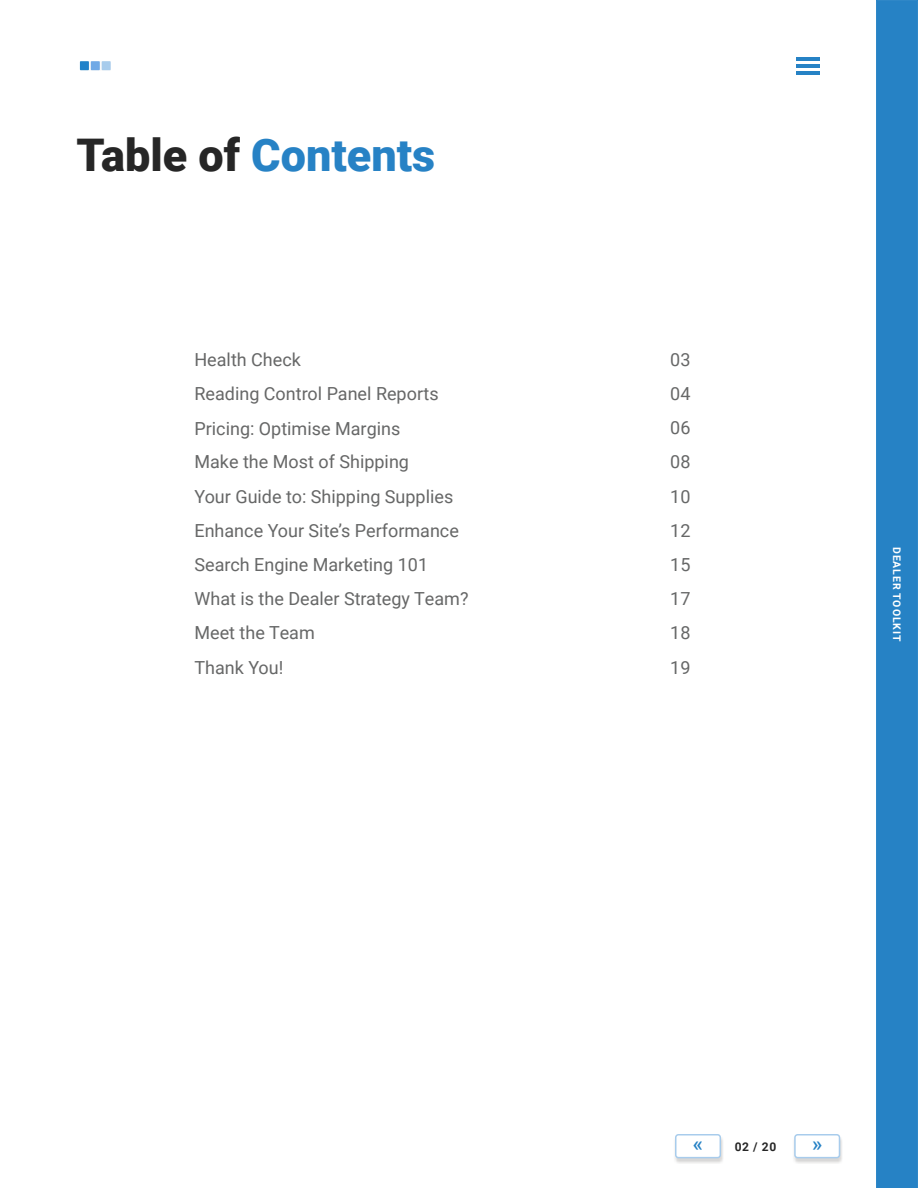
<style>
.page{position:relative;width:918px;height:1188px;background:#fff}
.page>*{position:absolute;margin:0;border:0;box-sizing:border-box;transform-origin:0 0}
.t1{font:900 45px "Roboto";color:#2782c5}
.t2{font:500 21px "Roboto";color:#2682c5}
.t3{font:18px "Roboto";color:#666767}
.t4{font:700 12px "Roboto";color:#262626}
.t5{font:700 10.5px "Roboto";letter-spacing:.085em;color:#fff}
.s1{color:#262626}
</style>
<div class="page">
<svg style="left:876px;top:0;width:42px;height:1188px;background:#2782c5"></svg>
<hr style="left:796px;top:72px;width:24px;height:3px;background:#2682c5">
<hr style="left:796px;top:57px;width:24px;height:4px;background:#2682c5">
<hr style="left:796px;top:65px;width:24px;height:3px;background:#2682c5">
<svg style="left:80px;top:61px;width:31px;height:9px"></svg>
<div style="left:673px;top:1135px;width:51px;height:29px;background:#cbcac9;opacity:.75"></div>
<div style="left:676px;top:1135px;width:44px;height:23px;background:#fff;border-radius:3px"></div>
<div style="left:675px;top:1134px;width:46px;height:24px;border:2px solid #a8ccec;border-radius:3px"></div>
<div style="left:792px;top:1135px;width:51px;height:29px;background:#cbcac9;opacity:.75"></div>
<div style="left:795px;top:1135px;width:44px;height:23px;background:#fff;border-radius:3px"></div>
<div style="left:794px;top:1134px;width:46px;height:24px;border:2px solid #a8ccec;border-radius:3px"></div>
<h1 class="t1" style="left:76px;top:124px;width:360px"><span class="s1">Table of</span> Contents</h1>
<p class="t3" style="left:194px;top:347px;width:108px">Health Check</p>
<p class="t3" style="left:670px;top:347px;width:22px">03</p>
<p class="t3" style="left:194px;top:381px;width:246px">Reading Control Panel Reports</p>
<p class="t3" style="left:670px;top:381px;width:22px">04</p>
<p class="t3" style="left:194px;top:416px;width:207px">Pricing: Optimise Margins</p>
<p class="t3" style="left:670px;top:415px;width:22px">06</p>
<p class="t3" style="left:194px;top:449px;width:216px">Make the Most of Shipping</p>
<p class="t3" style="left:670px;top:449px;width:22px">08</p>
<p class="t3" style="left:194px;top:484px;width:260px">Your Guide to: Shipping Supplies</p>
<p class="t3" style="left:670px;top:484px;width:22px">10</p>
<p class="t3" style="left:194px;top:518px;width:266px">Enhance Your Site’s Performance</p>
<p class="t3" style="left:670px;top:518px;width:22px">12</p>
<p class="t3" style="left:194px;top:552px;width:235px">Search Engine Marketing 101</p>
<p class="t3" style="left:670px;top:552px;width:22px">15</p>
<p class="t3" style="left:194px;top:586px;width:276px">What is the Dealer Strategy Team?</p>
<p class="t3" style="left:670px;top:586px;width:22px">17</p>
<p class="t3" style="left:194px;top:620px;width:122px">Meet the Team</p>
<p class="t3" style="left:670px;top:620px;width:22px">18</p>
<p class="t3" style="left:194px;top:655px;width:90px">Thank You!</p>
<p class="t3" style="left:670px;top:655px;width:22px">19</p>
<p class="t5" style="left:904px;top:547px;width:96px;rotate:90deg">DEALER TOOLKIT</p>
<p class="t2" style="left:693px;top:1129px;width:12px">«</p>
<p class="t4" style="left:735px;top:1138px;width:43px">02 / 20</p>
<p class="t2" style="left:812px;top:1129px;width:12px">»</p>
</div>
